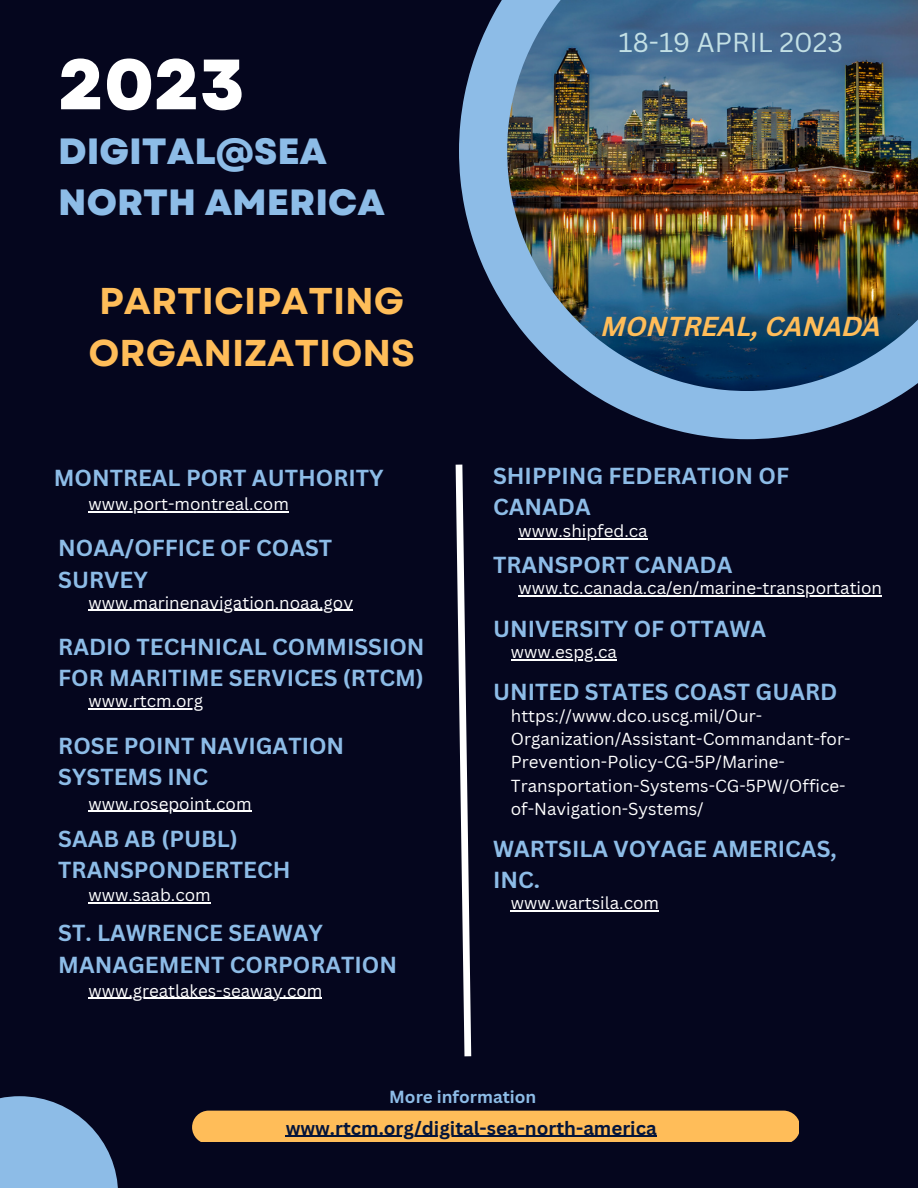
<style>
.page{position:relative;width:918px;height:1188px;background:#05061e}
.page>*{position:absolute;margin:0;border:0;box-sizing:border-box;transform-origin:0 0}
.t1{font:800 70.95px "Garet";color:#fff}
.t2{font:700 37.35px/51.8px "Garet";color:#ffbd59}
.t3{font:800 36.45px/50.7px "Garet";color:#8dbce7}
.t4{font:italic 700 26.7px "Canva Sans";color:#ffbd59}
.t5{font:26.7px "Canva Sans";color:#c3e0e5}
.t6{font:700 22.5px/31.5px "Canva Sans";color:#8dbce7}
.t7{font:700 18.75px "Canva Sans";color:#04153b}
.t8{font:700 17.1px "Canva Sans";color:#8dbce7}
.t9{font:16.95px/23.2px "Canva Sans";color:#fff}
</style>
<div class="page">
<svg style="left:459px;top:0;width:448px;height:439px;fill:#8dbce7"></svg>
<img style="left:507px;top:0;width:411px;height:391px">
<svg style="left:455px;top:464px;width:17px;height:593px"></svg>
<div style="left:192px;top:1111px;width:606px;height:31px;background:#ffbd59"></div>
<svg style="left:0;top:1096px;width:118px;height:92px;fill:#8dbce7"></svg>
<hr style="left:286px;top:1136px;width:371px;height:1px;background:#04153b">
<hr style="left:88px;top:511px;width:201px;height:1px;background:#fff">
<hr style="left:88px;top:811px;width:164px;height:1px;background:#fff">
<hr style="left:88px;top:998px;width:234px;height:1px;background:#fff">
<hr style="left:511px;top:910px;width:148px;height:1px;background:#fff">
<hr style="left:88px;top:610px;width:265px;height:1px;background:#fff">
<hr style="left:88px;top:708px;width:115px;height:1px;background:#fff">
<hr style="left:519px;top:538px;width:129px;height:2px;background:#fff">
<hr style="left:519px;top:595px;width:363px;height:2px;background:#fff">
<hr style="left:511px;top:659px;width:106px;height:1px;background:#fff">
<hr style="left:88px;top:902px;width:123px;height:1px;background:#fff">
<h1 class="t1" style="left:58px;top:33px;width:188px">2023</h1>
<h3 class="t3" style="left:58px;top:126px;width:328px">DIGITAL@SEA<br>NORTH AMERICA</h3>
<h2 class="t2" style="left:88px;top:275px;width:328px">PARTICIPATING<br>ORGANIZATIONS</h2>
<h3 class="t6" style="left:54px;top:461px;width:331px">MONTREAL PORT AUTHORITY</h3>
<p class="t9" style="left:88px;top:492px;width:202px">www.port-montreal.com</p>
<h3 class="t6" style="left:58px;top:532px;width:276px">NOAA/OFFICE OF COAST<br>SURVEY</h3>
<p class="t9" style="left:88px;top:590px;width:266px">www.marinenavigation.noaa.gov</p>
<h3 class="t6" style="left:58px;top:630px;width:368px">RADIO TECHNICAL COMMISSION<br>FOR MARITIME SERVICES (RTCM)</h3>
<p class="t9" style="left:88px;top:689px;width:116px">www.rtcm.org</p>
<h3 class="t6" style="left:58px;top:729px;width:287px">ROSE POINT NAVIGATION<br>SYSTEMS INC</h3>
<p class="t9" style="left:88px;top:791px;width:165px">www.rosepoint.com</p>
<h3 class="t6" style="left:58px;top:822px;width:234px">SAAB AB (PUBL)<br>TRANSPONDERTECH</h3>
<p class="t9" style="left:88px;top:883px;width:124px">www.saab.com</p>
<h3 class="t6" style="left:58px;top:917px;width:340px">ST. LAWRENCE SEAWAY<br>MANAGEMENT CORPORATION</h3>
<p class="t9" style="left:88px;top:979px;width:235px">www.greatlakes-seaway.com</p>
<h3 class="t5" style="left:619px;top:24px;width:226px">18-19 APRIL 2023</h3>
<h3 class="t4" style="left:602px;top:315px;width:281px">MONTREAL, CANADA</h3>
<h3 class="t6" style="left:493px;top:459px;width:298px">SHIPPING FEDERATION OF<br>CANADA</h3>
<p class="t9" style="left:519px;top:519px;width:131px">www.shipfed.ca</p>
<h3 class="t6" style="left:493px;top:549px;width:241px">TRANSPORT CANADA</h3>
<p class="t9" style="left:519px;top:576px;width:365px">www.tc.canada.ca/en/marine-transportation</p>
<h3 class="t6" style="left:493px;top:613px;width:275px">UNIVERSITY OF OTTAWA</h3>
<p class="t9" style="left:511px;top:640px;width:107px">www.espg.ca</p>
<h3 class="t6" style="left:493px;top:675px;width:346px">UNITED STATES COAST GUARD</h3>
<p class="t9" style="left:511px;top:704px;width:341px">https://www.dco.uscg.mil/Our-Organization/Assistant-Commandant-for-Prevention-Policy-CG-5P/Marine-Transportation-Systems-CG-5PW/Office&shy;of-Navigation-Systems/</p>
<h3 class="t6" style="left:493px;top:832px;width:345px">WARTSILA VOYAGE AMERICAS,<br>INC.</h3>
<p class="t9" style="left:511px;top:891px;width:150px">www.wartsila.com</p>
<p class="t8" style="left:389px;top:1084px;width:149px">More information</p>
<p class="t7" style="left:286px;top:1115px;width:373px">www.rtcm.org/digital-sea-north-america</p>
</div>
